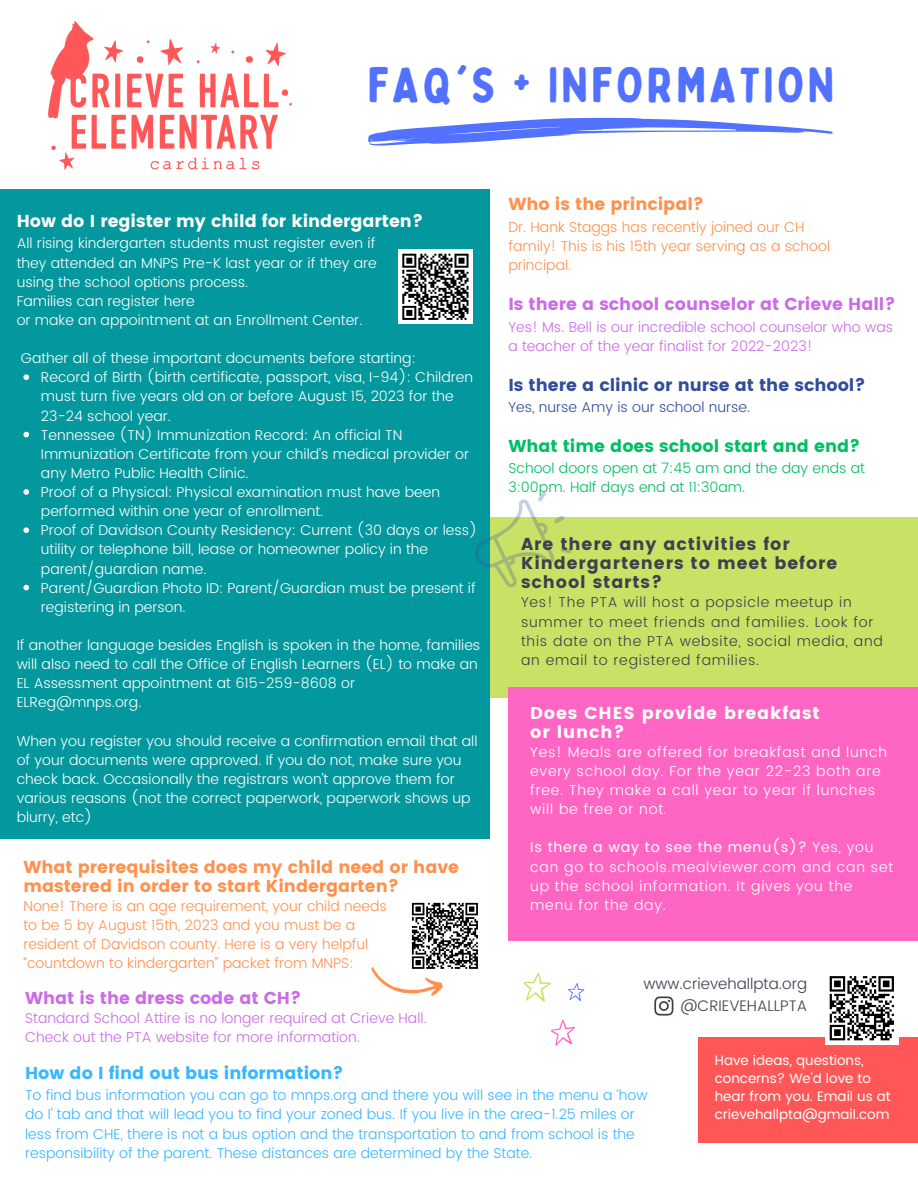
<style>
.page{position:relative;width:918px;height:1188px;background:#fff}
.page>*{position:absolute;margin:0;border:0;box-sizing:border-box;transform-origin:0 0}
.t1{font:49.5px "Bobby Jones Soft";letter-spacing:.06em;color:#5271ff}
.t2{font:17.25px/19.2px "Poppins";color:#ff914d}
.t3{font:17.25px/19.2px "Poppins";letter-spacing:.055em;color:#3c414d}
.t4{font:17.25px "Poppins";color:#cb6ce6}
.t5{font:17.25px "Poppins";color:#fff}
.t6{font:17.25px "Poppins";color:#314d99}
.t7{font:17.25px/19.2px "Poppins";letter-spacing:.055em;color:#fff}
.t8{font:17.25px "Poppins";color:#00bf63}
.t9{font:17.25px "Poppins";color:#38b6ff}
.t10{font:300 15.3px/22.5px "Poppins";color:#3c414d;text-align:right}
.t11{font:300 14.25px/19.2px "Poppins";color:#fff}
.t12{font:300 14.25px/19.2px "Poppins";color:#38b6ff}
.t13{font:300 14.25px/19.2px "Poppins";letter-spacing:.055em;color:#fff}
.t14{font:300 14.25px/19.2px "Poppins";color:#ff914d}
.t15{font:300 14.25px/19.2px "Poppins";color:#cb6ce6}
.t16{font:300 14.25px/19.2px "Poppins";letter-spacing:.055em;color:#3c414d}
.t17{font:300 14.25px/19.2px "Poppins";color:#00bf63}
.t18{font:300 14.25px "Poppins";color:#314d99}
.t19{font:13.5px/18px "Poppins";color:#fff}
.s1{font-weight:400}
</style>
<div class="page">
<div style="left:459px;top:518px;width:459px;height:180px;background:#c9e265"></div>
<div style="left:0;top:189px;width:490px;height:650px;background:#03989e"></div>
<div style="left:508px;top:687px;width:410px;height:253px;background:#ff66c4"></div>
<div style="left:699px;top:1037px;width:219px;height:106px;background:#ff5757"></div>
<svg style="left:551px;top:1019px;width:24px;height:27px"></svg>
<svg style="left:523px;top:972px;width:28px;height:30px"></svg>
<svg style="left:568px;top:983px;width:17px;height:18px"></svg>
<svg style="left:475px;top:492px;width:96px;height:95px"></svg>
<svg style="left:368px;top:118px;width:466px;height:28px"></svg>
<div style="left:825px;top:972px;width:73px;height:73px;background:#fff"></div>
<svg style="left:829px;top:976px;width:65px;height:65px"></svg>
<svg style="left:23px;top:374px;width:6px;height:6px"></svg>
<svg style="left:23px;top:432px;width:6px;height:5px"></svg>
<svg style="left:23px;top:489px;width:6px;height:6px"></svg>
<svg style="left:23px;top:527px;width:6px;height:6px"></svg>
<svg style="left:23px;top:585px;width:6px;height:5px"></svg>
<div style="left:398px;top:250px;width:75px;height:74px;background:#fff"></div>
<svg style="left:402px;top:253px;width:67px;height:67px"></svg>
<svg style="left:371px;top:902px;width:107px;height:94px"></svg>
<img style="left:48px;top:22px;width:243px;height:147px">
<svg style="left:654px;top:996px;width:19px;height:20px"></svg>
<h1 class="t1" style="left:368px;top:55px;width:469px">FAQ'S + INFORMATION</h1>
<p class="t5" style="left:17px;top:211px;width:408px">How do I register my child for kindergarten?</p>
<p class="t11" style="left:17px;top:234px;width:362px">All rising kindergarten students must register even if they attended an MNPS Pre-K last year or if they are using the school options process.<br>Families can register here<br>or make an appointment at an Enrollment Center.</p>
<p class="t11" style="left:21px;top:349px;width:396px">Gather all of these important documents before starting:</p>
<p class="t11" style="left:41px;top:368px;width:438px">Record of Birth (birth certificate, passport, visa, I-94): Children must turn five years old on or before August 15, 2023 for the 23-24 school year.<br>Tennessee (TN) Immunization Record: An official TN Immunization Certificate from your child’s medical provider or any Metro Public Health Clinic.<br>Proof of a Physical: Physical examination must have been performed within one year of enrollment.<br>Proof of Davidson County Residency: Current (30 days or less) utility or telephone bill, lease or homeowner policy in the parent/guardian name.<br>Parent/Guardian Photo ID: Parent/Guardian must be present if registering in person.</p>
<p class="t11" style="left:17px;top:635px;width:465px">If another language besides English is spoken in the home, families will also need to call the Office of English Learners (EL) to make an EL Assessment appointment at 615-259-8608 or ELReg@mnps.org.</p>
<p class="t11" style="left:17px;top:731px;width:462px">When you register you should receive a confirmation email that all of your documents were approved. If you do not, make sure you check back. Occasionally the registrars won’t approve them for various reasons (not the correct paperwork, paperwork shows up blurry, etc)</p>
<p class="t2" style="left:23px;top:857px;width:437px">What prerequisites does my child need or have mastered in order to start Kindergarten?</p>
<p class="t14" style="left:23px;top:897px;width:365px">None! There is an age requirement, your child needs to be 5 by August 15th, 2023 and you must be a resident of Davidson county. Here is a very helpful “countdown to kindergarten” packet from MNPS:</p>
<p class="t2" style="left:508px;top:195px;width:197px">Who is the principal?</p>
<p class="t14" style="left:508px;top:217px;width:323px">Dr. Hank Staggs has recently joined our CH family! This is his 15th year serving as a school principal.</p>
<p class="t4" style="left:508px;top:294px;width:389px">Is there a school counselor at Crieve Hall?</p>
<p class="t15" style="left:508px;top:317px;width:386px">Yes! Ms. Bell is our incredible school counselor who was a teacher of the year finalist for 2022-2023!</p>
<p class="t6" style="left:508px;top:375px;width:359px">Is there a clinic or nurse at the school?</p>
<p class="t18" style="left:508px;top:399px;width:243px">Yes, nurse Amy is our school nurse.</p>
<p class="t8" style="left:508px;top:436px;width:354px">What time does school start and end?</p>
<p class="t17" style="left:508px;top:459px;width:358px">School doors open at 7:45 am and the day ends at<br>3:00pm. Half days end at 11:30am.</p>
<p class="t3" style="left:521px;top:535px;width:318px">Are there any activities for<br>Kindergarteners to meet before school starts?</p>
<p class="t16" style="left:521px;top:593px;width:363px">Yes! The PTA will host a popsicle meetup in summer to meet friends and families. Look for this date on the PTA website, social media, and an email to registered families.</p>
<p class="t7" style="left:530px;top:703px;width:291px">Does CHES provide breakfast or lunch?</p>
<p class="t13" style="left:530px;top:742px;width:358px">Yes! Meals are offered for breakfast and lunch every school day. For the year 22-23 both are free. They make a call year to year if lunches will be free or not.</p>
<p class="t13" style="left:530px;top:838px;width:365px"><span class="s1">Is there a way to see the menu(s)?</span> Yes, you can go to schools.mealviewer.com and can set up the school information. It gives you the menu for the day.</p>
<p class="t10" style="left:643px;top:972px;width:165px">www.crievehallpta.org @CRIEVEHALLPTA</p>
<p class="t19" style="left:715px;top:1051px;width:177px">Have ideas, questions, concerns? We'd love to hear from you. Email us at crievehallpta@gmail.com</p>
<p class="t4" style="left:25px;top:988px;width:278px">What is the dress code at CH?</p>
<p class="t15" style="left:25px;top:1009px;width:403px">Standard School Attire is no longer required at Crieve Hall.<br>Check out the PTA website for more information.</p>
<p class="t9" style="left:25px;top:1063px;width:320px">How do I find out bus information?</p>
<p class="t12" style="left:25px;top:1086px;width:624px">To find bus information you can go to mnps.org and there you will see in the menu a ‘how do I’ tab and that will lead you to find your zoned bus. If you live in the area-1.25 miles or less from CHE, there is not a bus option and the transportation to and from school is the responsibility of the parent. These distances are determined by the State.</p>
</div>
